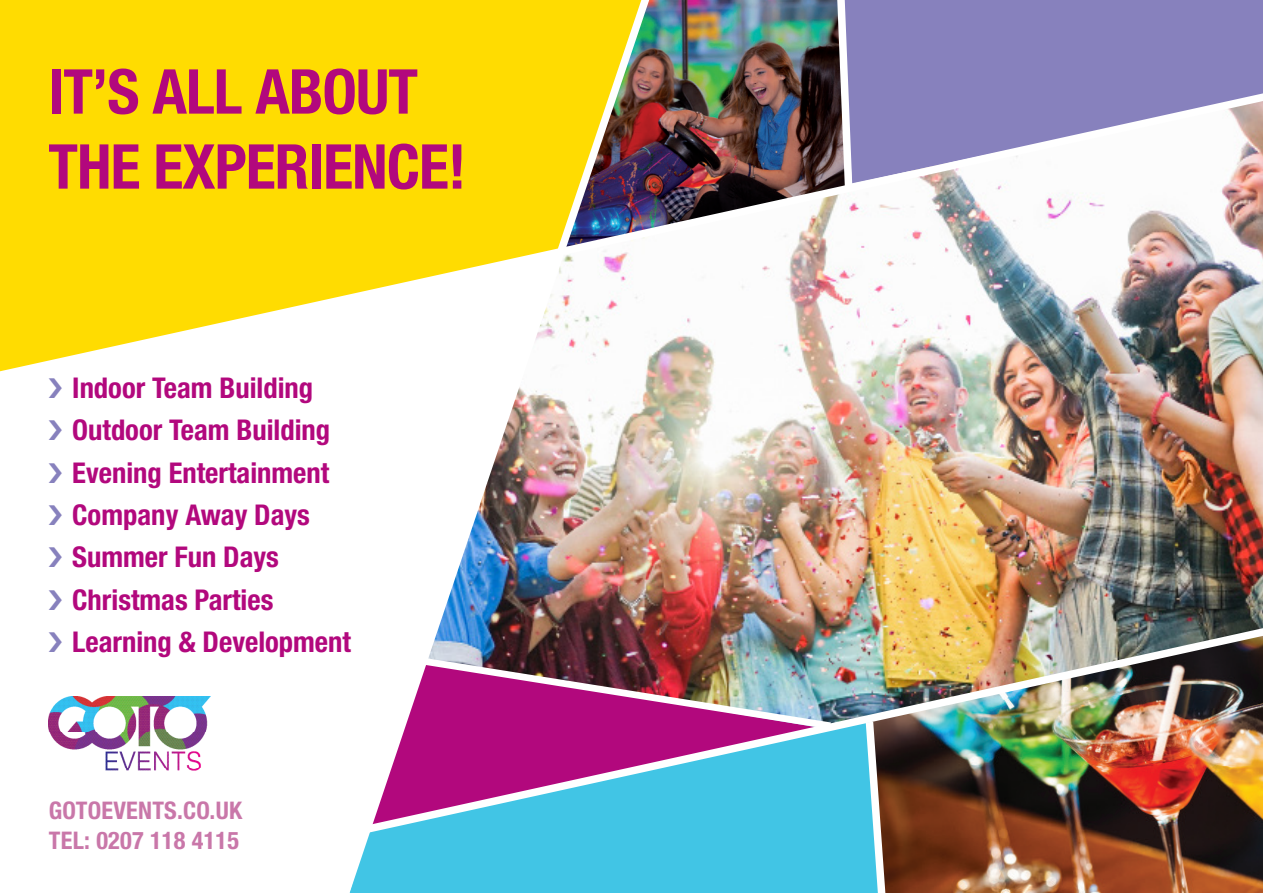
<style>
.page{position:relative;width:1263px;height:893px;background:#fff}
.page>*{position:absolute;margin:0;border:0;box-sizing:border-box;transform-origin:0 0}
.t1{font:700 condensed 61.95px/75px "Helvetica Neue";letter-spacing:-.015em;color:#b2087d}
.t2{font:700 condensed 28.65px "Helvetica Neue";color:#b2087d}
.t3{font:700 condensed 24.3px "Helvetica Neue";letter-spacing:.01em;color:#c977a9}
</style>
<div class="page">
<img style="left:659px;top:387px;width:604px;height:232px">
<div style="left:856px;top:0;width:407px;height:85px;background:#8781bd"></div>
<div style="left:0;top:0;width:319px;height:85px;background:#ffdc01"></div>
<img style="left:659px;top:0;width:173px;height:85px">
<img style="left:0;top:85px;width:1263px;height:302px">
<img style="left:48px;top:619px;width:1215px;height:274px">
<img style="left:319px;top:0;width:340px;height:893px">
<svg style="left:832px;top:0;width:24px;height:197px"></svg>
<svg style="left:861px;top:714px;width:32px;height:179px"></svg>
<svg style="left:49px;top:378px;width:13px;height:9px"></svg>
<svg style="left:49px;top:632px;width:13px;height:20px"></svg>
<p class="t1" style="left:48px;top:53px;width:419px">IT’S ALL ABOUT<br>THE EXPERIENCE!</p>
<p class="t2" style="left:72px;top:370px;width:242px">Indoor Team Building</p>
<p class="t2" style="left:72px;top:413px;width:259px">Outdoor Team Building</p>
<p class="t2" style="left:72px;top:455px;width:258px">Evening Entertainment</p>
<p class="t2" style="left:72px;top:497px;width:239px">Company Away Days</p>
<p class="t2" style="left:72px;top:540px;width:208px">Summer Fun Days</p>
<p class="t2" style="left:72px;top:582px;width:203px">Christmas Parties</p>
<p class="t2" style="left:72px;top:624px;width:280px">Learning &amp; Development</p>
<p class="t3" style="left:49px;top:796px;width:195px">GOTOEVENTS.CO.UK</p>
<p class="t3" style="left:49px;top:825px;width:192px">TEL: 0207 118 4115</p>
</div>
